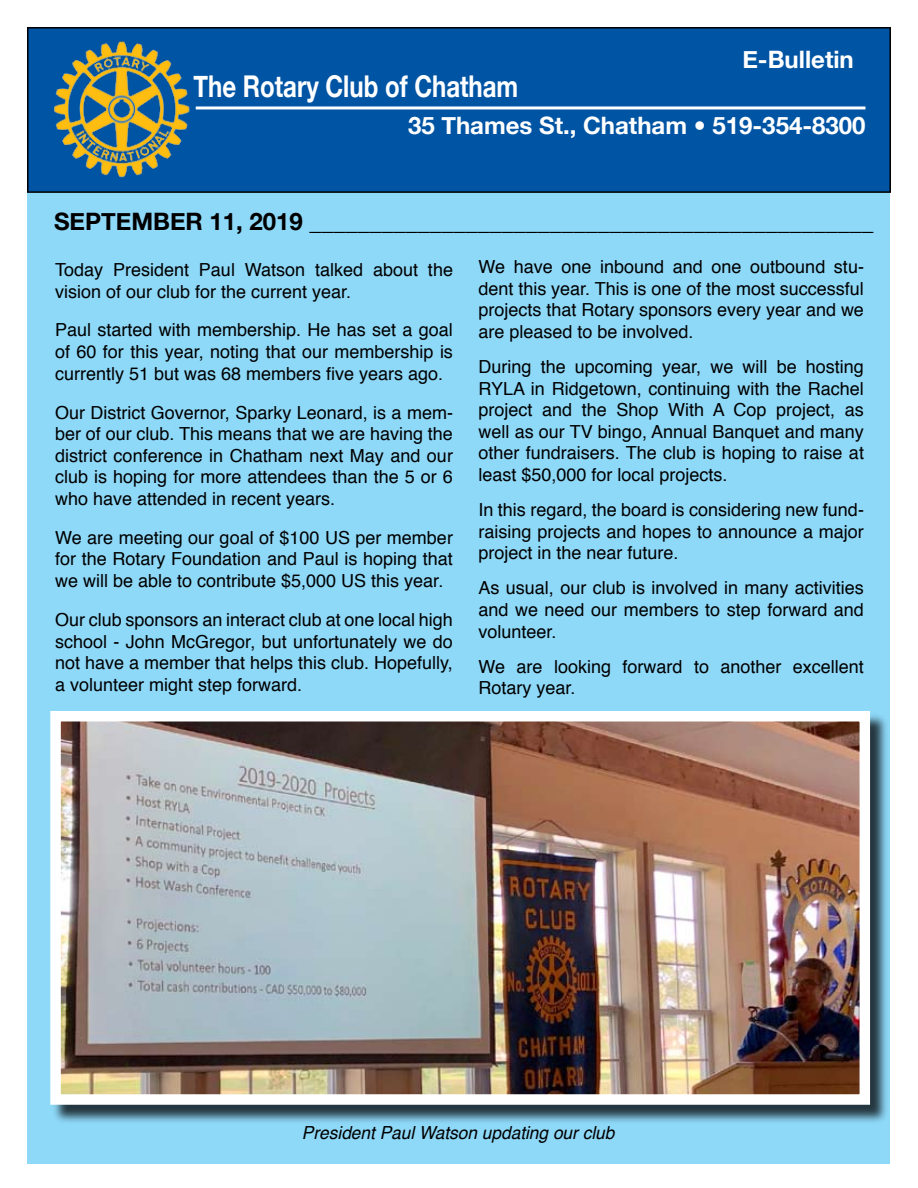
<style>
.page{position:relative;width:918px;height:1188px;background:#fff}
.page>*{position:absolute;margin:0;border:0;box-sizing:border-box;transform-origin:0 0}
.t1{font:700 30px "Helvetica Neue";color:#fff;scale:.8 1}
.t2{font:700 24px "Helvetica Neue";color:#000}
.t3{font:700 24px "Helvetica Neue";color:#fff}
.t4{font:18px/21.6px "Helvetica";color:#000;text-align:justify}
.t5{font:italic 18px "Helvetica";color:#000;scale:.96 1}
</style>
<div class="page">
<div style="left:27px;top:189px;width:863px;height:975px;background:#8ed8f8"></div>
<div style="left:28px;top:28px;width:862px;height:164px;background:#0054a4"></div>
<div style="left:27px;top:27px;width:864px;height:166px;border:2px solid #000"></div>
<img style="left:54px;top:41px;width:136px;height:137px">
<hr style="left:196px;top:106px;width:669px;height:3px;background:#fff">
<div style="left:52px;top:712px;width:838px;height:413px;background:#000;opacity:.75"></div>
<img style="left:61px;top:722px;width:798px;height:372px">
<div style="left:50px;top:711px;width:820px;height:394px;border:10px solid #fff"></div>
<h2 class="t3" style="left:742px;top:45px;width:113px">E-Bulletin</h2>
<h1 class="t1" style="left:193px;top:68px;width:408px">The Rotary Club of Chatham</h1>
<h2 class="t3" style="left:408px;top:111px;width:459px">35 Thames St., Chatham • 519-354-8300</h2>
<h2 class="t2" style="left:54px;top:207px;width:821px">September 11, 2019 _______________________________________________</h2>
<p class="t4" style="left:55px;top:259px;width:399px">Today President Paul Watson talked about the vision of our club for the current year.</p>
<p class="t4" style="left:55px;top:320px;width:399px">Paul started with membership. He has set a goal of 60 for this year, noting that our membership is currently 51 but was 68 members five years ago.</p>
<p class="t4" style="left:55px;top:402px;width:399px">Our District Governor, Sparky Leonard, is a mem&shy;ber of our club. This means that we are having the district conference in Chatham next May and our club is hoping for more attendees than the 5 or 6 who have attended in recent years.</p>
<p class="t4" style="left:55px;top:527px;width:399px">We are meeting our goal of $100 US per member for the Rotary Foundation and Paul is hoping that we will be able to contribute $5,000 US this year.</p>
<p class="t4" style="left:55px;top:609px;width:399px">Our club sponsors an interact club at one local high school - John McGregor, but unfortunately we do not have a member that helps this club. Hopefully, a volunteer might step forward.</p>
<p class="t4" style="left:478px;top:256px;width:387px">We have one inbound and one outbound stu&shy;dent this year. This is one of the most successful projects that Rotary sponsors every year and we are pleased to be involved.</p>
<p class="t4" style="left:478px;top:356px;width:387px">During the upcoming year, we will be hosting RYLA in Ridgetown, continuing with the Rachel project and the Shop With A Cop project, as well as our TV bingo, Annual Banquet and many other fundraisers. The club is hoping to raise at least $50,000 for local projects.</p>
<p class="t4" style="left:478px;top:499px;width:387px">In this regard, the board is considering new fund&shy;raising projects and hopes to announce a major project in the near future.</p>
<p class="t4" style="left:478px;top:578px;width:387px">As usual, our club is involved in many activities and we need our members to step forward and volunteer.</p>
<p class="t4" style="left:478px;top:656px;width:387px">We are looking forward to another excellent<br>Rotary year.</p>
<p class="t5" style="left:302px;top:1118px;width:327px">President Paul Watson updating our club</p>
</div>
